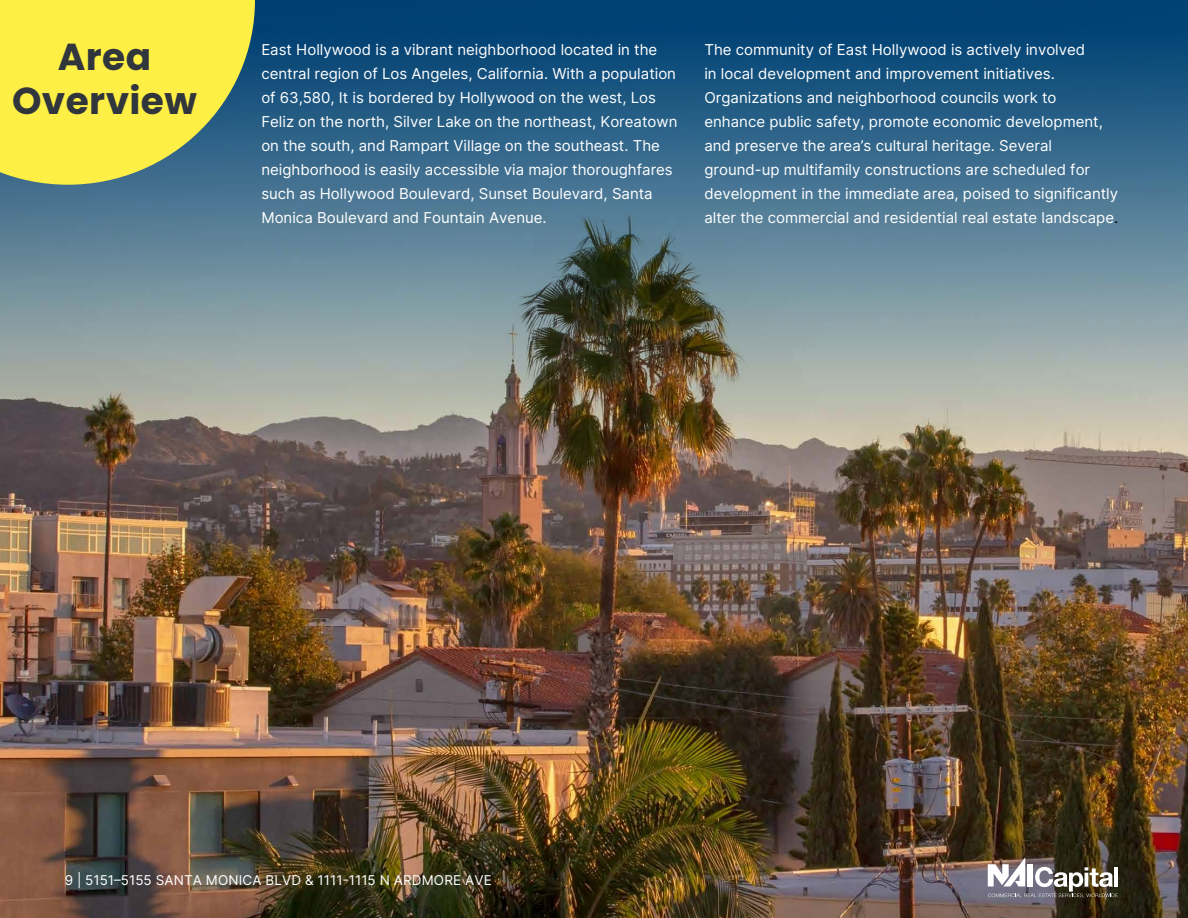
<style>
.page{position:relative;width:1188px;height:918px;background:#fff}
.page>*{position:absolute;margin:0;border:0;box-sizing:border-box;transform-origin:0 0}
.t1{font:700 37.5px/43.5px "Poppins";letter-spacing:.01em;color:#31363d;text-align:center}
.t2{font:15px/24px "Inter";color:#fff}
.t3{font:13.5px "Inter";letter-spacing:.01em;color:#fff}
.s1{color:#000}
</style>
<div class="page">
<img style="left:0;top:632px;width:1188px;height:286px">
<img style="left:0;top:0;width:1188px;height:632px">
<img style="left:988px;top:857px;width:130px;height:41px">
<svg style="left:0;top:0;width:255px;height:185px;background:#dbd74f"></svg>
<h1 class="t1" style="left:12px;top:35px;width:186px">Area<br>Overview</h1>
<p class="t2" style="left:261px;top:37px;width:418px">East Hollywood is a vibrant neighborhood located in the central region of Los Angeles, California. With a population of 63,580, It is bordered by Hollywood on the west, Los Feliz on the north, Silver Lake on the northeast, Koreatown on the south, and Rampart Village on the southeast. The neighborhood is easily accessible via major thoroughfares such as Hollywood Boulevard, Sunset Boulevard, Santa Monica Boulevard and Fountain Avenue.</p>
<p class="t2" style="left:704px;top:37px;width:415px">The community of East Hollywood is actively involved<br>in local development and improvement initiatives.<br>Organizations and neighborhood councils work to enhance public safety, promote economic development, and preserve the area’s cultural heritage. Several ground-up multifamily constructions are scheduled for development in the immediate area, poised to significantly alter the commercial and residential real estate landscape<span class="s1">.</span></p>
<p class="t3" style="left:65px;top:870px;width:428px">9 | 5151–5155 SANTA MONICA BLVD &amp; 1111-1115 N ARDMORE AVE</p>
</div>
